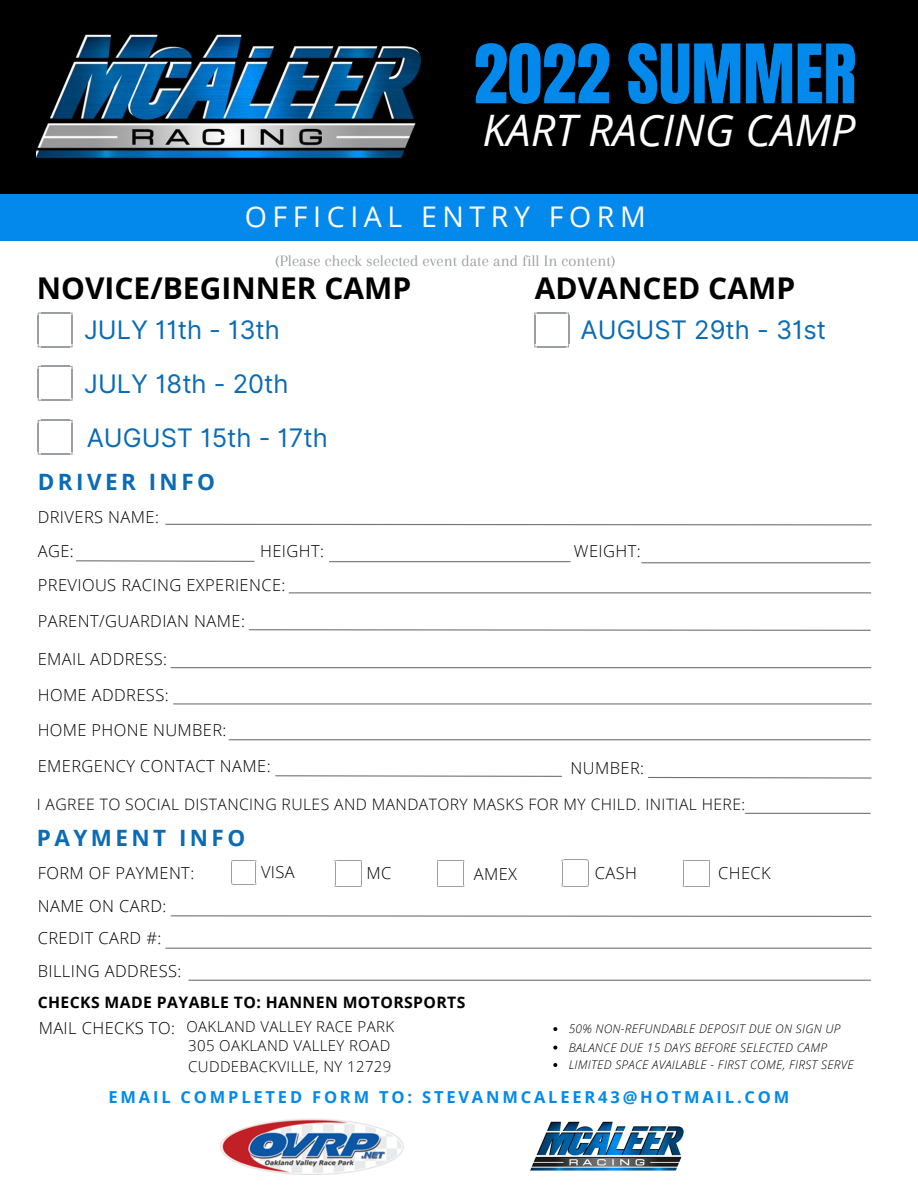
<style>
.page{position:relative;width:918px;height:1188px;background:#fff}
.page>*{position:absolute;margin:0;border:0;box-sizing:border-box;transform-origin:0 0}
.t1{font:italic 43.35px "Open Sans";color:#fff}
.t2{font:700 30px "Open Sans";color:#000}
.t3{font:28.5px "Open Sans";letter-spacing:.195em;color:#fff}
.t4{font:25.5px "Inter";color:#0b6bb4}
.t5{font:700 22.5px "Open Sans";letter-spacing:.155em;color:#0b6bb4}
.t6{font:300 16.5px "Open Sans";letter-spacing:.025em;color:#000}
.t7{font:700 16.5px "Open Sans";letter-spacing:.17em;color:#0389eb}
.t8{font:16.5px "Arapey";color:#9c9fa1}
.t9{font:300 15.75px "Open Sans";letter-spacing:.025em;color:#000}
.t10{font:700 15.75px "Open Sans";letter-spacing:.025em;color:#000}
.t11{font:300 15px "Open Sans";letter-spacing:.025em;color:#000}
.t12{font:italic 300 12px "Open Sans";letter-spacing:.025em;color:#000}
</style>
<div class="page">
<div style="left:0;top:129px;width:918px;height:112px;background:#0389eb"></div>
<div style="left:0;top:0;width:918px;height:193px;background:#000"></div>
<img style="left:37px;top:34px;width:383px;height:125px">
<svg style="left:38px;top:313px;width:35px;height:34px"></svg>
<svg style="left:38px;top:366px;width:35px;height:35px"></svg>
<svg style="left:38px;top:420px;width:35px;height:35px"></svg>
<svg style="left:534px;top:313px;width:35px;height:34px"></svg>
<svg style="left:232px;top:860px;width:25px;height:25px"></svg>
<svg style="left:335px;top:860px;width:27px;height:27px"></svg>
<svg style="left:437px;top:860px;width:27px;height:27px"></svg>
<svg style="left:562px;top:860px;width:27px;height:27px"></svg>
<svg style="left:683px;top:860px;width:27px;height:27px"></svg>
<img style="left:220px;top:1118px;width:184px;height:57px">
<img style="left:530px;top:1121px;width:154px;height:50px">
<img style="left:475px;top:42px;width:381px;height:62px">
<svg style="left:553px;top:1027px;width:4px;height:4px"></svg>
<svg style="left:553px;top:1046px;width:4px;height:4px"></svg>
<svg style="left:553px;top:1063px;width:4px;height:4px"></svg>
<svg style="left:165px;top:523px;width:707px;height:3px"></svg>
<hr style="left:171px;top:667px;width:700px;height:1px;background:#737373">
<hr style="left:174px;top:703px;width:697px;height:1px;background:#737373">
<hr style="left:229px;top:739px;width:641px;height:1px;background:#737373">
<svg style="left:275px;top:775px;width:287px;height:2px"></svg>
<svg style="left:648px;top:776px;width:224px;height:3px"></svg>
<svg style="left:249px;top:629px;width:622px;height:2px"></svg>
<hr style="left:289px;top:592px;width:582px;height:1px;background:#737373">
<svg style="left:75px;top:560px;width:180px;height:2px"></svg>
<hr style="left:329px;top:561px;width:241px;height:1px;background:#737373">
<hr style="left:642px;top:562px;width:228px;height:1px;background:#737373">
<svg style="left:170px;top:915px;width:702px;height:2px"></svg>
<hr style="left:166px;top:948px;width:705px;height:1px;background:#737373">
<hr style="left:189px;top:980px;width:682px;height:1px;background:#737373">
<hr style="left:745px;top:813px;width:125px;height:1px;background:#737373">
<p class="t1" style="left:482px;top:100px;width:375px">KART RACING CAMP</p>
<p class="t3" style="left:245px;top:197px;width:403px">OFFICIAL ENTRY FORM</p>
<p class="t8" style="left:275px;top:252px;width:342px">(Please check selected event date and fill In content)</p>
<p class="t2" style="left:37px;top:267px;width:376px">NOVICE/BEGINNER CAMP</p>
<p class="t2" style="left:535px;top:267px;width:262px">ADVANCED CAMP</p>
<p class="t4" style="left:84px;top:315px;width:197px">JULY 11th - 13th</p>
<p class="t4" style="left:84px;top:368px;width:206px">JULY 18th - 20th</p>
<p class="t4" style="left:87px;top:422px;width:243px">AUGUST 15th - 17th</p>
<p class="t4" style="left:581px;top:315px;width:247px">AUGUST 29th - 31st</p>
<p class="t5" style="left:38px;top:466px;width:179px">DRIVER INFO</p>
<p class="t6" style="left:38px;top:505px;width:123px">DRIVERS NAME:</p>
<p class="t6" style="left:38px;top:540px;width:38px">AGE:</p>
<p class="t6" style="left:260px;top:540px;width:65px">HEIGHT:</p>
<p class="t6" style="left:574px;top:540px;width:68px">WEIGHT:</p>
<p class="t6" style="left:38px;top:574px;width:249px">PREVIOUS RACING EXPERIENCE:</p>
<p class="t6" style="left:38px;top:610px;width:209px">PARENT/GUARDIAN NAME:</p>
<p class="t6" style="left:38px;top:647px;width:131px">EMAIL ADDRESS:</p>
<p class="t6" style="left:38px;top:683px;width:132px">HOME ADDRESS:</p>
<p class="t6" style="left:38px;top:719px;width:190px">HOME PHONE NUMBER:</p>
<p class="t6" style="left:38px;top:755px;width:234px">EMERGENCY CONTACT NAME:</p>
<p class="t6" style="left:571px;top:756px;width:75px">NUMBER:</p>
<p class="t9" style="left:37px;top:793px;width:710px">I AGREE TO SOCIAL DISTANCING RULES AND MANDATORY MASKS FOR MY CHILD. INITIAL HERE:</p>
<p class="t5" style="left:37px;top:822px;width:210px">PAYMENT INFO</p>
<p class="t6" style="left:38px;top:861px;width:158px">FORM OF PAYMENT:</p>
<p class="t6" style="left:261px;top:860px;width:35px">VISA</p>
<p class="t6" style="left:367px;top:861px;width:26px">MC</p>
<p class="t6" style="left:474px;top:862px;width:45px">AMEX</p>
<p class="t6" style="left:595px;top:861px;width:44px">CASH</p>
<p class="t6" style="left:718px;top:861px;width:54px">CHECK</p>
<p class="t6" style="left:38px;top:895px;width:130px">NAME ON CARD:</p>
<p class="t6" style="left:38px;top:927px;width:125px">CREDIT CARD #:</p>
<p class="t6" style="left:38px;top:959px;width:145px">BILLING ADDRESS:</p>
<p class="t10" style="left:38px;top:991px;width:429px">CHECKS MADE PAYABLE TO: HANNEN MOTORSPORTS</p>
<p class="t6" style="left:39px;top:1016px;width:138px">MAIL CHECKS TO:</p>
<p class="t11" style="left:186px;top:1016px;width:209px">OAKLAND VALLEY RACE PARK</p>
<p class="t11" style="left:188px;top:1035px;width:204px">305 OAKLAND VALLEY ROAD</p>
<p class="t11" style="left:188px;top:1056px;width:205px">CUDDEBACKVILLE, NY 12729</p>
<p class="t12" style="left:569px;top:1020px;width:273px">50% NON-REFUNDABLE DEPOSIT DUE ON SIGN UP</p>
<p class="t12" style="left:569px;top:1039px;width:260px">BALANCE DUE 15 DAYS BEFORE SELECTED CAMP</p>
<p class="t12" style="left:569px;top:1056px;width:287px">LIMITED SPACE AVAILABLE - FIRST COME, FIRST SERVE</p>
<p class="t7" style="left:108px;top:1085px;width:682px">EMAIL COMPLETED FORM TO: STEVANMCALEER43@HOTMAIL.COM</p>
</div>
